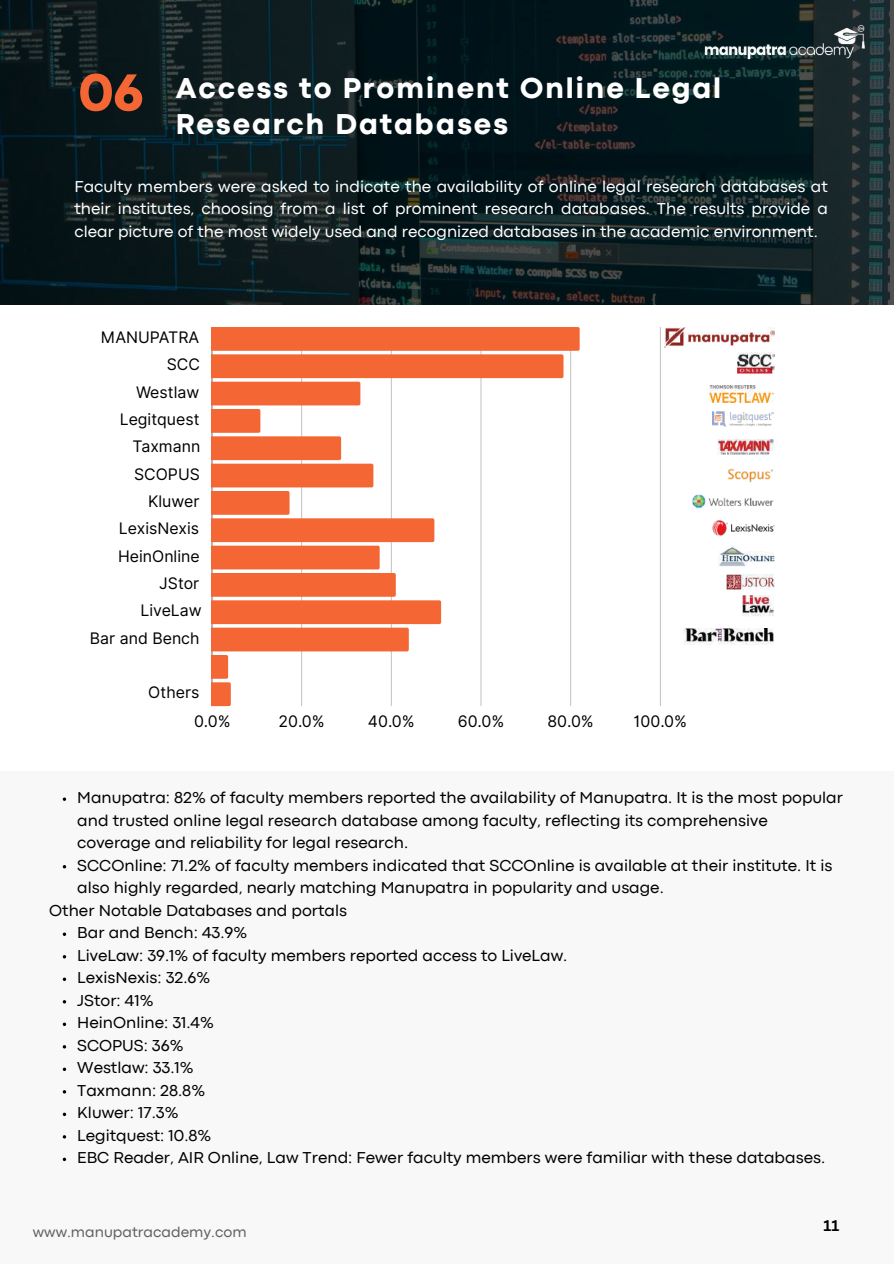
<style>
.page{position:relative;width:894px;height:1264px;background:#fff}
.page>*{position:absolute;margin:0;border:0;box-sizing:border-box;transform-origin:0 0}
.t1{font:800 30px/36px "Codec Pro";letter-spacing:.065em;color:#fff}
.t2{font:16.5px "Codec Pro";color:#000}
.t3{font:16.5px/22.5px "Codec Pro";color:#fff;text-align:justify}
.t4{font:15.9px/27.3px "Inter";color:#000;text-align:right}
.t5{font:15px "Codec Pro";color:#606060}
.t6{font:700 15px "Canva Sans";color:#000}
.s1{font-size:54.3px;color:#f46734}
</style>
<div class="page">
<div style="left:0;top:771px;width:893px;height:492px;background:#f8f8f8"></div>
<hr style="left:211px;top:327px;width:1px;height:379px;background:#000;opacity:.6">
<hr style="left:659px;top:327px;width:1px;height:379px;background:#f7f7f7">
<svg style="left:212px;top:327px;width:367px;height:379px"></svg>
<svg style="left:0;top:0;width:893px;height:305px;background:#0c1d20"></svg>
<img style="left:664px;top:327px;width:110px;height:20px">
<img style="left:737px;top:353px;width:37px;height:20px">
<img style="left:709px;top:386px;width:64px;height:16px">
<img style="left:712px;top:411px;width:62px;height:15px">
<img style="left:717px;top:439px;width:57px;height:15px">
<img style="left:728px;top:468px;width:45px;height:15px">
<img style="left:692px;top:494px;width:81px;height:15px">
<img style="left:712px;top:520px;width:62px;height:15px">
<img style="left:718px;top:545px;width:56px;height:21px">
<img style="left:726px;top:574px;width:48px;height:15px">
<img style="left:742px;top:595px;width:31px;height:21px">
<img style="left:683px;top:628px;width:90px;height:16px">
<svg style="left:63px;top:797px;width:3px;height:4px"></svg>
<svg style="left:63px;top:932px;width:3px;height:4px"></svg>
<svg style="left:63px;top:977px;width:3px;height:4px"></svg>
<svg style="left:63px;top:1022px;width:3px;height:4px"></svg>
<svg style="left:63px;top:1067px;width:3px;height:4px"></svg>
<svg style="left:63px;top:1112px;width:3px;height:4px"></svg>
<svg style="left:63px;top:1157px;width:3px;height:4px"></svg>
<img style="left:702px;top:25px;width:163px;height:35px">
<h1 class="t1" style="left:176px;top:73px;width:546px;text-indent:-97px"><span class="s1">06</span> Access to Prominent Online Legal<br>Research Databases</h1>
<p class="t3" style="left:74px;top:176px;width:754px">Faculty members were asked to indicate the availability of online legal research databases at their institutes, choosing from a list of prominent research databases. The results provide a clear picture of the most widely used and recognized databases in the academic environment.</p>
<p class="t4" style="left:90px;top:323px;width:113px">MANUPATRA<br>SCC<br>Westlaw<br>Legitquest<br>Taxmann<br>SCOPUS<br>Kluwer<br>LexisNexis<br>HeinOnline<br>JStor<br>LiveLaw<br>Bar and Bench</p>
<p class="t4" style="left:148px;top:679px;width:53px">Others</p>
<p class="t4" style="left:194px;top:707px;width:38px">0.0%</p>
<p class="t4" style="left:278px;top:707px;width:48px">20.0%</p>
<p class="t4" style="left:368px;top:707px;width:48px">40.0%</p>
<p class="t4" style="left:457px;top:707px;width:48px">60.0%</p>
<p class="t4" style="left:547px;top:707px;width:48px">80.0%</p>
<p class="t4" style="left:633px;top:707px;width:55px">100.0%</p>
<p class="t2" style="left:77px;top:791px;width:767px">Manupatra: 82% of faculty members reported the availability of Manupatra. It is the most popular</p>
<p class="t2" style="left:77px;top:814px;width:691px">and trusted online legal research database among faculty, reflecting its comprehensive</p>
<p class="t2" style="left:77px;top:836px;width:332px">coverage and reliability for legal research.</p>
<p class="t2" style="left:77px;top:859px;width:756px">SCCOnline: 71.2% of faculty members indicated that SCCOnline is available at their institute. It is</p>
<p class="t2" style="left:77px;top:881px;width:588px">also highly regarded, nearly matching Manupatra in popularity and usage.</p>
<p class="t2" style="left:49px;top:904px;width:299px">Other Notable Databases and portals</p>
<p class="t2" style="left:77px;top:926px;width:172px">Bar and Bench: 43.9%</p>
<p class="t2" style="left:77px;top:949px;width:491px">LiveLaw: 39.1% of faculty members reported access to LiveLaw.</p>
<p class="t2" style="left:77px;top:971px;width:134px">LexisNexis: 32.6%</p>
<p class="t2" style="left:77px;top:994px;width:78px">JStor: 41%</p>
<p class="t2" style="left:77px;top:1016px;width:138px">HeinOnline: 31.4%</p>
<p class="t2" style="left:77px;top:1039px;width:108px">SCOPUS: 36%</p>
<p class="t2" style="left:77px;top:1061px;width:118px">Westlaw: 33.1%</p>
<p class="t2" style="left:77px;top:1084px;width:129px">Taxmann: 28.8%</p>
<p class="t2" style="left:77px;top:1106px;width:103px">Kluwer: 17.3%</p>
<p class="t2" style="left:77px;top:1129px;width:136px">Legitquest: 10.8%</p>
<p class="t2" style="left:77px;top:1151px;width:749px">EBC Reader, AIR Online, Law Trend: Fewer faculty members were familiar with these databases.</p>
<p class="t5" style="left:33px;top:1226px;width:215px">www.manupatracademy.com</p>
<p class="t6" style="left:823px;top:1214px;width:17px">11</p>
</div>
